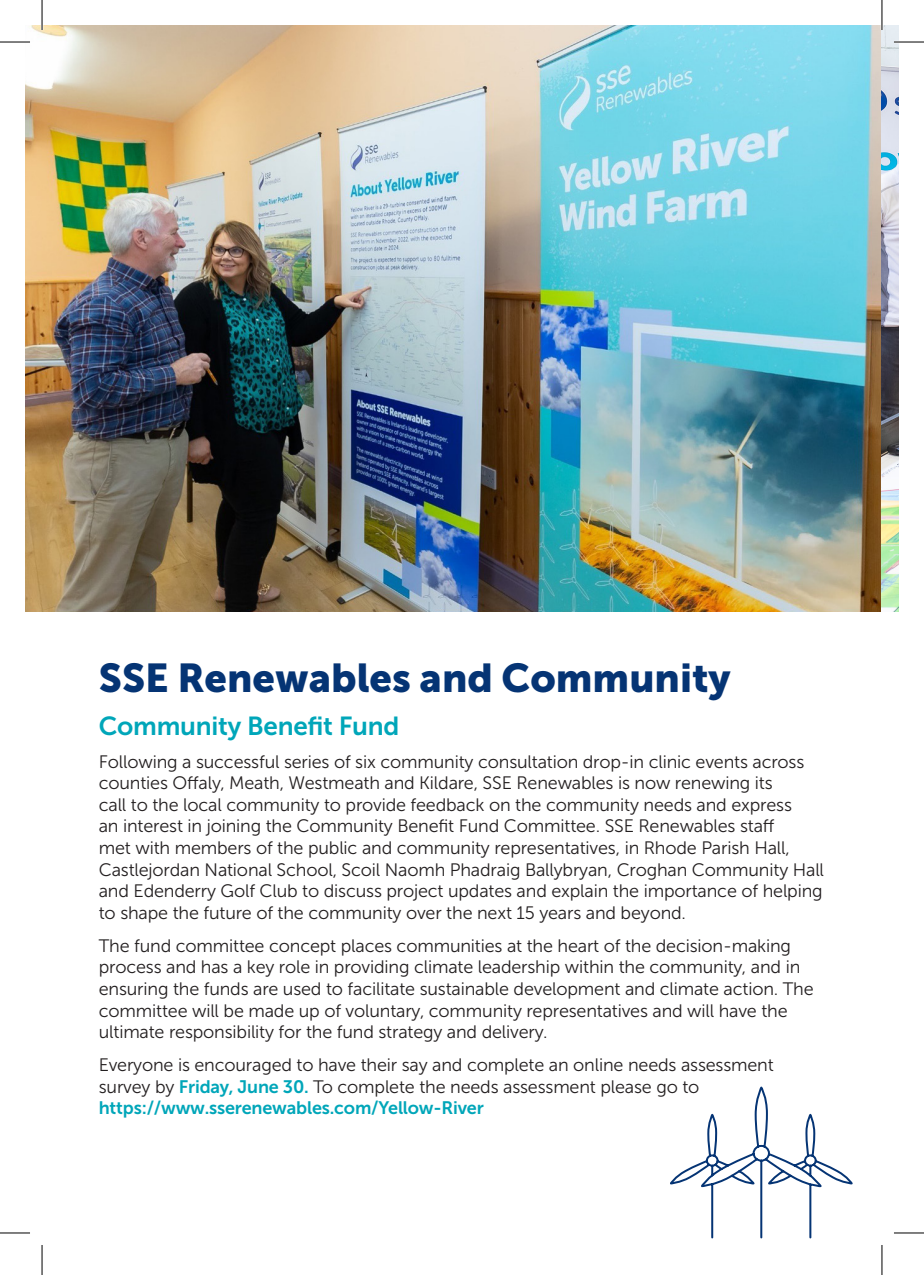
<style>
.page{position:relative;width:924px;height:1275px;background:#fff}
.page>*{position:absolute;margin:0;border:0;box-sizing:border-box;transform-origin:0 0}
.t1{font:40px "Museo Sans 900";color:#053474}
.t2{font:26px "Museo Sans 700";letter-spacing:-.01em;color:#00a6b9}
.t3{font:18px/21.6px "Museo Sans 300";letter-spacing:-.01em;color:#231f20}
.s1{font-family:"Museo Sans 700";color:#00a6b9}
</style>
<div class="page">
<svg style="left:670px;top:1087px;width:183px;height:152px"></svg>
<img style="left:25px;top:25px;width:856px;height:586px">
<img style="left:881px;top:25px;width:17px;height:586px">
<hr style="left:0;top:41px;width:30px;height:2px;background:#fff">
<hr style="left:893px;top:41px;width:30px;height:2px;background:#fff">
<hr style="left:41px;top:0;width:2px;height:30px;background:#fff">
<hr style="left:880px;top:0;width:2px;height:30px;background:#fff">
<hr style="left:0;top:42px;width:30px;height:1px;background:#000">
<hr style="left:893px;top:42px;width:30px;height:1px;background:#000">
<hr style="left:0;top:1232px;width:30px;height:1px;background:#000">
<hr style="left:893px;top:1232px;width:30px;height:1px;background:#000">
<hr style="left:42px;top:0;width:1px;height:30px;background:#000">
<hr style="left:42px;top:1245px;width:1px;height:30px;background:#000">
<hr style="left:881px;top:0;width:1px;height:30px;background:#000">
<hr style="left:881px;top:1245px;width:1px;height:30px;background:#000">
<p class="t1" style="left:99px;top:655px;width:633px">SSE Renewables and Community</p>
<p class="t2" style="left:99px;top:711px;width:302px">Community Benefit Fund</p>
<p class="t3" style="left:99px;top:750px;width:726px">Following a successful series of six community consultation drop-in clinic events across counties Offaly, Meath, Westmeath and Kildare, SSE Renewables is now renewing its<br>call to the local community to provide feedback on the community needs and express<br>an interest in joining the Community Benefit Fund Committee. SSE Renewables staff<br>met with members of the public and community representatives, in Rhode Parish Hall, Castlejordan National School, Scoil Naomh Phadraig Ballybryan, Croghan Community Hall and Edenderry Golf Club to discuss project updates and explain the importance of helping to shape the future of the community over the next 15 years and beyond.</p>
<p class="t3" style="left:99px;top:935px;width:716px">The fund committee concept places communities at the heart of the decision-making process and has a key role in providing climate leadership within the community, and in ensuring the funds are used to facilitate sustainable development and climate action. The committee will be made up of voluntary, community representatives and will have the ultimate responsibility for the fund strategy and delivery.</p>
<p class="t3" style="left:99px;top:1054px;width:676px">Everyone is encouraged to have their say and complete an online needs assessment survey by <span class="s1">Friday, June 30.</span> To complete the needs assessment please go to <span class="s1">https://www.sserenewables.com/Yellow-River</span></p>
</div>
